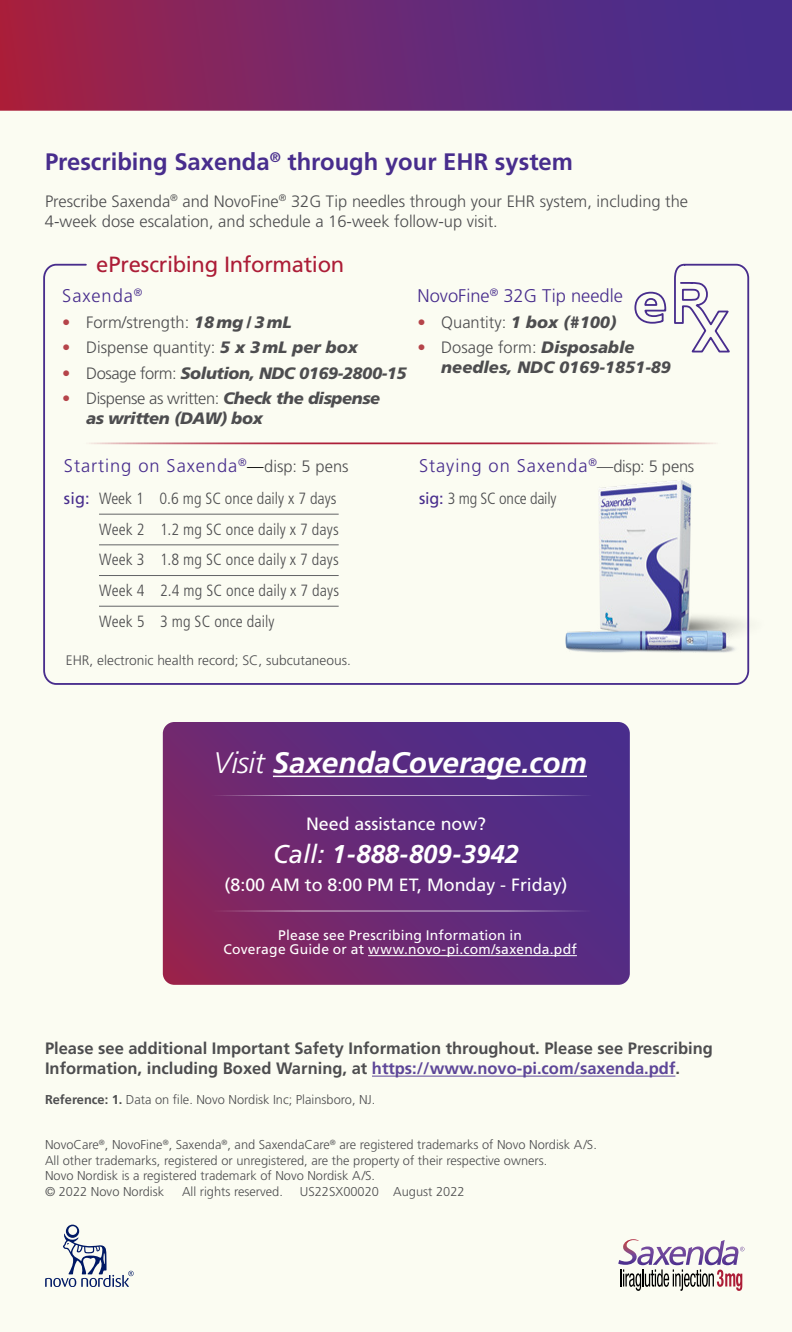
<style>
.page{position:relative;width:792px;height:1332px;background:#fbfcf2}
.page>*{position:absolute;margin:0;border:0;box-sizing:border-box;transform-origin:0 0}
.t1{font:italic 700 29.8px "Frutiger LT Std";letter-spacing:-.005em;color:#fff}
.t2{font:italic 700 25.8px "Frutiger LT Std";color:#fff}
.t3{font:700 23.8px "Frutiger LT Std";color:#482d8d}
.t4{font:22px "Frutiger LT Std";letter-spacing:-.01em;color:#ac1d37}
.t5{font:300 18.4px "Frutiger LT Std";letter-spacing:.05em;color:#482d8d}
.t6{font:300 18.4px "Frutiger LT Std";color:#482d8d}
.t7{font:17.8px "Frutiger LT Std";color:#fff}
.t8{font:300 16.4px/20.2px "Frutiger LT Std";color:#4d4d4f}
.t9{font:700 16.4px/20.2px "Frutiger LT Std";color:#4d4d4f}
.t10{font:italic 900 16.4px/20.2px "Frutiger LT Std";letter-spacing:-.025em;color:#4d4d4f}
.t11{font:italic 900 16.4px/20.2px "Frutiger LT Std";color:#4d4d4f}
.t12{font:300 condensed 16.2px/30.6px "Frutiger LT Std";letter-spacing:.005em;color:#4d4d4f}
.t13{font:13.8px/14.8px "Frutiger LT Std";letter-spacing:.015em;color:#fff;text-align:center}
.t14{font:300 13.8px "Frutiger LT Std";color:#4d4d4f}
.t15{font:300 12.8px/15.4px "Frutiger LT Std";color:#4d4d4f}
.s1{color:#b5444a}
.s2{font-weight:900;font-style:italic}
.s3{font-weight:300;font-style:normal;color:#b5444a}
.s4{font-weight:300;font-style:normal}
.s5{font-size:16.4px;color:#000}
.s6{font-size:16.4px;color:#4d4d4f}
.s7{font-weight:400;font-stretch:normal;color:#482d8d}
.s8{font-weight:300}
.s9{font-weight:400}
.s10{color:#5d4698}
.s11{font-weight:700}
</style>
<div class="page">
<svg style="left:0;top:0;width:792px;height:111px;background:#6f286f"></svg>
<svg style="left:45px;top:1225px;width:89px;height:62px"></svg>
<svg style="left:43px;top:263px;width:707px;height:422px"></svg>
<svg style="left:634px;top:291px;width:33px;height:34px"></svg>
<hr style="left:51px;top:443px;width:689px;height:1px;background:#ac1d37">
<svg style="left:163px;top:722px;width:467px;height:263px;background:#662a77"></svg>
<hr style="left:209px;top:795px;width:382px;height:1px;background:#fff">
<hr style="left:209px;top:911px;width:382px;height:1px;background:#fff">
<svg style="left:618px;top:1239px;width:127px;height:52px"></svg>
<hr style="left:372px;top:1076px;width:303px;height:1px;background:#5d4698">
<hr style="left:99px;top:514px;width:240px;height:1px;background:#636466">
<hr style="left:99px;top:545px;width:240px;height:1px;background:#636466">
<hr style="left:99px;top:575px;width:240px;height:1px;background:#636466">
<hr style="left:99px;top:606px;width:240px;height:1px;background:#636466">
<hr style="left:368px;top:955px;width:209px;height:1px;background:#fff">
<hr style="left:273px;top:776px;width:314px;height:1px;background:#fff">
<h3 class="t3" style="left:45px;top:148px;width:530px">Prescribing Saxenda<sup>®</sup> through your EHR system</h3>
<p class="t8" style="left:45px;top:191px;width:645px">Prescribe Saxenda<sup>®</sup> and NovoFine<sup>®</sup> 32G Tip needles through your EHR system, including the<br>4-week dose escalation, and schedule a 16-week follow-up visit.</p>
<h3 class="t4" style="left:96px;top:251px;width:250px">ePrescribing Information</h3>
<h3 class="t5" style="left:62px;top:285px;width:82px">Saxenda<sup>®</sup></h3>
<p class="t8" style="left:62px;top:312px;width:231px"><span class="s1">•</span> Form/strength: <span class="s2">18mg / 3mL</span></p>
<p class="t8" style="left:62px;top:338px;width:297px"><span class="s1">•</span> Dispense quantity: <span class="s2">5 x 3mL per box</span></p>
<p class="t10" style="left:62px;top:363px;width:346px"><span class="s3">•</span> <span class="s4">Dosage form:</span> Solution, NDC 0169-2800-15</p>
<p class="t10" style="left:86px;top:388px;width:296px;text-indent:-24px"><span class="s3">•</span> <span class="s4">Dispense as written:</span> Check the dispense as written (DAW) box</p>
<h3 class="t6" style="left:417px;top:285px;width:207px">NovoFine<sup>®</sup> 32G Tip needle</h3>
<p class="t10" style="left:417px;top:312px;width:201px"><span class="s3">•</span> <span class="s4">Quantity:</span> 1 box (#100)</p>
<p class="t11" style="left:441px;top:337px;width:231px;text-indent:-24px"><span class="s3">•</span> <span class="s4">Dosage form:</span> Disposable needles, NDC 0169-1851-89</p>
<h3 class="t5" style="left:64px;top:455px;width:286px">Starting on Saxenda<sup>®</sup><span class="s5">—</span><span class="s6">disp: 5 pens</span></h3>
<p class="t12" style="left:99px;top:483px;width:242px;text-indent:-35px"><span class="s7">sig:</span> Week 1 0.6 mg SC once daily x 7 days<br>Week 2 1.2 mg SC once daily x 7 days<br>Week 3 1.8 mg SC once daily x 7 days<br>Week 4 2.4 mg SC once daily x 7 days<br>Week 5 3 mg SC once daily</p>
<p class="t14" style="left:66px;top:653px;width:287px">EHR, electronic health record; SC, subcutaneous.</p>
<h3 class="t5" style="left:419px;top:455px;width:277px">Staying on Saxenda<sup>®</sup><span class="s6">—disp: 5 pens</span></h3>
<p class="t12" style="left:419px;top:483px;width:139px"><span class="s7">sig:</span> 3 mg SC once daily</p>
<h1 class="t1" style="left:213px;top:746px;width:375px"><span class="s8">Visit</span> SaxendaCoverage.com</h1>
<h3 class="t7" style="left:306px;top:813px;width:182px">Need assistance now?</h3>
<h2 class="t2" style="left:273px;top:839px;width:248px"><span class="s9">Call:</span> 1-888-809-3942</h2>
<h3 class="t7" style="left:225px;top:874px;width:344px">(8:00 AM to 8:00 PM ET, Monday - Friday)</h3>
<p class="t13" style="left:223px;top:927px;width:355px">Please see Prescribing Information in<br>Coverage Guide or at www.novo-pi.com/saxenda.pdf</p>
<p class="t9" style="left:45px;top:1039px;width:669px">Please see additional Important Safety Information throughout. Please see Prescribing<br>Information, including Boxed Warning, at <span class="s10">https://www.novo-pi.com/saxenda.pdf</span>.</p>
<p class="t15" style="left:45px;top:1092px;width:332px"><span class="s11">Reference: 1.</span> Data on file. Novo Nordisk Inc; Plainsboro, NJ.</p>
<p class="t15" style="left:45px;top:1138px;width:553px">NovoCare<sup>®</sup>, NovoFine<sup>®</sup>, Saxenda<sup>®</sup>, and SaxendaCare<sup>®</sup> are registered trademarks of Novo Nordisk A/S.<br>All other trademarks, registered or unregistered, are the property of their respective owners.<br>Novo Nordisk is a registered trademark of Novo Nordisk A/S.<br>© 2022 Novo Nordisk</p>
<p class="t15" style="left:182px;top:1184px;width:103px">All rights reserved.</p>
<p class="t15" style="left:300px;top:1184px;width:166px">US22SX00020 August 2022</p>
</div>
